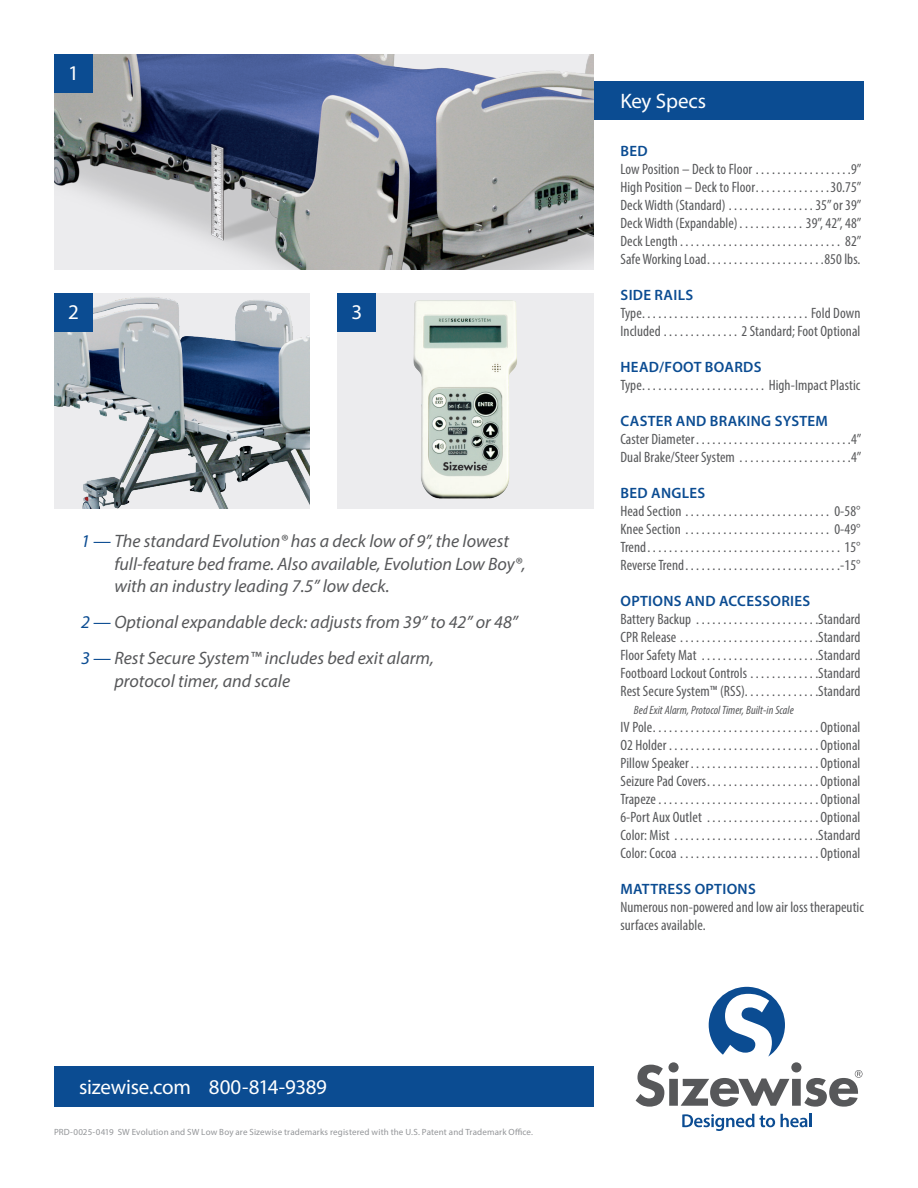
<style>
.page{position:relative;width:918px;height:1188px;background:#fff}
.page>*{position:absolute;margin:0;border:0;box-sizing:border-box;transform-origin:0 0}
.t1{font:21px "Myriad Pro";letter-spacing:-.015em;color:#fff}
.t2{font:italic 18px/22.5px "Myriad Pro";color:#57585a}
.t3{font:condensed 15px "Myriad Pro";letter-spacing:.005em;color:#57585a}
.t4{font:600 15px "Myriad Pro";letter-spacing:.02em;color:#0b4c92}
.t5{font:italic condensed 12px "Myriad Pro";letter-spacing:.005em;color:#57585a}
.t6{font:9px "Myriad Pro";letter-spacing:.015em;color:#939598}
.s1{color:#0b4c92}
</style>
<div class="page">
<img style="left:54px;top:54px;width:540px;height:216px">
<img style="left:54px;top:293px;width:256px;height:216px">
<div style="left:338px;top:293px;width:256px;height:216px;background:#ececee"></div>
<img style="left:413px;top:300px;width:104px;height:199px">
<div style="left:595px;top:81px;width:269px;height:39px;background:#0b4c92"></div>
<div style="left:54px;top:54px;width:39px;height:39px;background:#0b4c92"></div>
<div style="left:338px;top:293px;width:38px;height:39px;background:#0b4c92"></div>
<div style="left:54px;top:293px;width:39px;height:39px;background:#0b4c92"></div>
<div style="left:54px;top:1066px;width:540px;height:41px;background:#0b4c92"></div>
<svg style="left:682px;top:1114px;width:93px;height:17px"></svg>
<svg style="left:781px;top:1114px;width:31px;height:13px"></svg>
<svg style="left:636px;top:987px;width:226px;height:120px"></svg>
<p class="t1" style="left:68px;top:60px;width:12px">1</p>
<p class="t1" style="left:68px;top:299px;width:12px">2</p>
<p class="t1" style="left:352px;top:299px;width:12px">3</p>
<p class="t2" style="left:114px;top:530px;width:413px;text-indent:-33px"><span class="s1">1 —</span> The standard Evolution® has a deck low of 9”, the lowest full-feature bed frame. Also available, Evolution Low Boy®, with an industry leading 7.5” low deck.</p>
<p class="t2" style="left:81px;top:611px;width:439px"><span class="s1">2 —</span> Optional expandable deck: adjusts from 39” to 42” or 48”</p>
<p class="t2" style="left:114px;top:647px;width:321px;text-indent:-33px"><span class="s1">3 —</span> Rest Secure System™ includes bed exit alarm, protocol timer, and scale</p>
<p class="t1" style="left:79px;top:1074px;width:250px">sizewise.com 800-814-9389</p>
<p class="t6" style="left:54px;top:1127px;width:481px">PRD-0025-0419 SW Evolution and SW Low Boy are Sizewise trademarks registered with the U.S. Patent and Trademark Office.</p>
<p class="t1" style="left:620px;top:88px;width:87px">Key Specs</p>
<p class="t4" style="left:621px;top:141px;width:29px">BED</p>
<p class="t3" style="left:620px;top:160px;width:243px">Low Position – Deck to Floor . . . . . . . . . . . . . . . . . 9”</p>
<p class="t3" style="left:620px;top:178px;width:243px">High Position – Deck to Floor . . . . . . . . . . . . . 30.75”</p>
<p class="t3" style="left:620px;top:196px;width:243px">Deck Width (Standard) . . . . . . . . . . . . . . . . 35” or 39”</p>
<p class="t3" style="left:620px;top:214px;width:243px">Deck Width (Expandable) . . . . . . . . . . . . 39”, 42”, 48”</p>
<p class="t3" style="left:620px;top:232px;width:243px">Deck Length . . . . . . . . . . . . . . . . . . . . . . . . . . . . . . 82”</p>
<p class="t3" style="left:620px;top:250px;width:240px">Safe Working Load . . . . . . . . . . . . . . . . . . . . . 850 lbs.</p>
<p class="t4" style="left:621px;top:285px;width:74px">SIDE RAILS</p>
<p class="t3" style="left:620px;top:304px;width:241px">Type . . . . . . . . . . . . . . . . . . . . . . . . . . . . . . . Fold Down</p>
<p class="t3" style="left:620px;top:322px;width:242px">Included . . . . . . . . . . . . . . 2 Standard; Foot Optional</p>
<p class="t4" style="left:621px;top:357px;width:142px">HEAD/FOOT BOARDS</p>
<p class="t3" style="left:620px;top:376px;width:242px">Type . . . . . . . . . . . . . . . . . . . . . . . High-Impact Plastic</p>
<p class="t4" style="left:621px;top:411px;width:209px">CASTER AND BRAKING SYSTEM</p>
<p class="t3" style="left:620px;top:430px;width:243px">Caster Diameter . . . . . . . . . . . . . . . . . . . . . . . . . . . . 4”</p>
<p class="t3" style="left:620px;top:448px;width:243px">Dual Brake/Steer System . . . . . . . . . . . . . . . . . . . . 4”</p>
<p class="t4" style="left:621px;top:483px;width:86px">BED ANGLES</p>
<p class="t3" style="left:620px;top:502px;width:242px">Head Section . . . . . . . . . . . . . . . . . . . . . . . . . . . 0-58°</p>
<p class="t3" style="left:620px;top:520px;width:242px">Knee Section . . . . . . . . . . . . . . . . . . . . . . . . . . . 0-49°</p>
<p class="t3" style="left:620px;top:538px;width:241px">Trend . . . . . . . . . . . . . . . . . . . . . . . . . . . . . . . . . . . . 15°</p>
<p class="t3" style="left:620px;top:556px;width:242px">Reverse Trend . . . . . . . . . . . . . . . . . . . . . . . . . . . . -15°</p>
<p class="t4" style="left:621px;top:591px;width:191px">OPTIONS AND ACCESSORIES</p>
<p class="t3" style="left:620px;top:610px;width:242px">Battery Backup . . . . . . . . . . . . . . . . . . . . . . Standard</p>
<p class="t3" style="left:620px;top:628px;width:242px">CPR Release . . . . . . . . . . . . . . . . . . . . . . . . . Standard</p>
<p class="t3" style="left:620px;top:646px;width:242px">Floor Safety Mat . . . . . . . . . . . . . . . . . . . . . Standard</p>
<p class="t3" style="left:620px;top:664px;width:242px">Footboard Lockout Controls . . . . . . . . . . . . Standard</p>
<p class="t3" style="left:620px;top:682px;width:242px">Rest Secure System™ (RSS). . . . . . . . . . . . . .Standard</p>
<p class="t5" style="left:634px;top:703px;width:161px">Bed Exit Alarm, Protocol Timer, Built-in Scale</p>
<p class="t3" style="left:620px;top:718px;width:242px">IV Pole . . . . . . . . . . . . . . . . . . . . . . . . . . . . . . Optional</p>
<p class="t3" style="left:620px;top:736px;width:242px">O2 Holder . . . . . . . . . . . . . . . . . . . . . . . . . . . Optional</p>
<p class="t3" style="left:620px;top:754px;width:242px">Pillow Speaker . . . . . . . . . . . . . . . . . . . . . . . Optional</p>
<p class="t3" style="left:620px;top:772px;width:242px">Seizure Pad Covers . . . . . . . . . . . . . . . . . . . . Optional</p>
<p class="t3" style="left:620px;top:790px;width:242px">Trapeze . . . . . . . . . . . . . . . . . . . . . . . . . . . . . Optional</p>
<p class="t3" style="left:620px;top:808px;width:242px">6-Port Aux Outlet . . . . . . . . . . . . . . . . . . . . Optional</p>
<p class="t3" style="left:620px;top:826px;width:242px">Color: Mist . . . . . . . . . . . . . . . . . . . . . . . . . . Standard</p>
<p class="t3" style="left:620px;top:844px;width:242px">Color: Cocoa . . . . . . . . . . . . . . . . . . . . . . . . . Optional</p>
<p class="t4" style="left:621px;top:879px;width:137px">MATTRESS OPTIONS</p>
<p class="t3" style="left:620px;top:898px;width:245px">Numerous non-powered and low air loss therapeutic</p>
<p class="t3" style="left:620px;top:916px;width:85px">surfaces available.</p>
</div>
